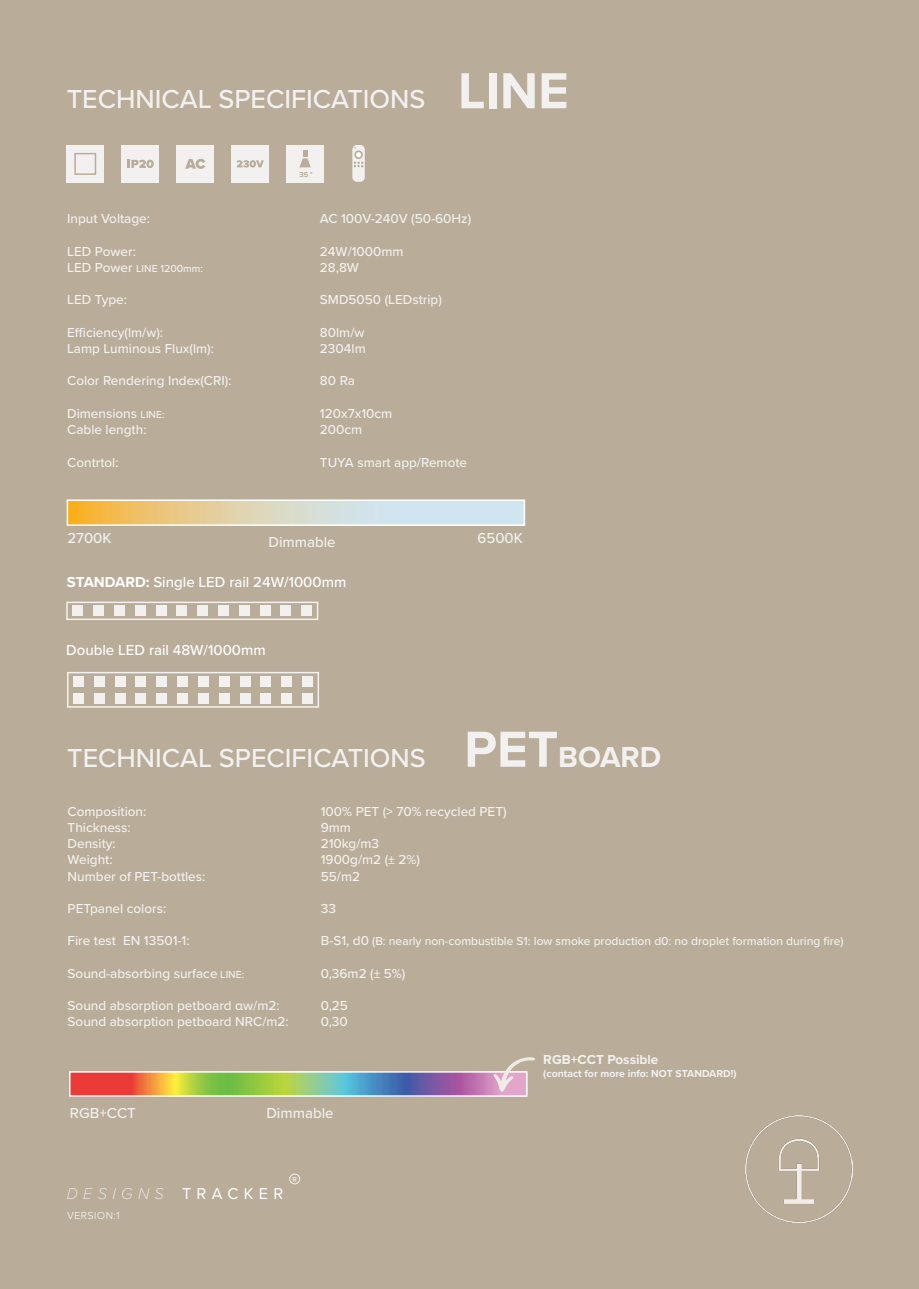
<style>
.page{position:relative;width:919px;height:1289px;background:#fff}
.page>*{position:absolute;margin:0;border:0;box-sizing:border-box;transform-origin:0 0}
.t1{font:500 27px "Proxima Nova";color:#f2f1ef}
.t2{font:italic 100 16.2px "Proxima Nova";letter-spacing:.33em;color:#fff}
.t3{font:500 15px "Proxima Nova";color:#fff}
.t4{font:500 15px "Proxima Nova";color:#f2f1ef}
.t5{font:500 13.5px "Proxima Nova";color:#f2f1ef}
.t6{font:700 13.5px "Proxima Nova";color:#f2f1ef}
.t7{font:500 12px "Proxima Nova";color:#f2f1ef}
.t8{font:700 10.5px "Proxima Nova";color:#f2f1ef}
.t9{font:500 10.5px "Proxima Nova";color:#f2f1ef}
.t10{font:300 10.5px "Proxima Nova";letter-spacing:.05em;color:#fff}
.t11{font:700 7.5px "Proxima Nova";color:#b9ac99}
.t12{font:7.35px "Proxima Nova";color:#fff}
.s1{font-weight:700;font-size:52.5px}
.s2{font-size:13.5px}
.s3{font-size:10.5px}
.s4{font-weight:700}
.s5{font-weight:700;font-size:30px}
.s6{font-weight:400;font-style:normal}
</style>
<div class="page">
<div style="left:0;top:0;width:918px;height:1288px;background:#b9ac99"></div>
<div style="left:289px;top:1173px;width:11px;height:11px;border:1px solid #f2f1ef;border-radius:50%"></div>
<img style="left:745px;top:1115px;width:107px;height:107px">
<img style="left:70px;top:502px;width:452px;height:21px">
<div style="left:67px;top:499px;width:458px;height:27px;border:2px solid #fff"></div>
<svg style="left:72px;top:1074px;width:452px;height:19px;background:#a09373"></svg>
<div style="left:69px;top:1071px;width:458px;height:25px;border:2px solid #fff"></div>
<svg style="left:493px;top:1057px;width:42px;height:34px"></svg>
<div style="left:66px;top:601px;width:252px;height:19px;border:2px solid #f2f1ef"></div>
<div style="left:73px;top:605px;width:10px;height:11px;background:#f2f1ef"></div>
<div style="left:93px;top:605px;width:11px;height:11px;background:#f2f1ef"></div>
<div style="left:114px;top:605px;width:11px;height:11px;background:#f2f1ef"></div>
<div style="left:135px;top:605px;width:10px;height:11px;background:#f2f1ef"></div>
<div style="left:156px;top:605px;width:10px;height:11px;background:#f2f1ef"></div>
<div style="left:177px;top:605px;width:10px;height:11px;background:#f2f1ef"></div>
<div style="left:197px;top:605px;width:11px;height:11px;background:#f2f1ef"></div>
<div style="left:218px;top:605px;width:11px;height:11px;background:#f2f1ef"></div>
<div style="left:239px;top:605px;width:10px;height:11px;background:#f2f1ef"></div>
<div style="left:260px;top:605px;width:10px;height:11px;background:#f2f1ef"></div>
<div style="left:281px;top:605px;width:10px;height:11px;background:#f2f1ef"></div>
<div style="left:301px;top:605px;width:11px;height:11px;background:#f2f1ef"></div>
<div style="left:67px;top:672px;width:252px;height:35px;border:2px solid #f2f1ef"></div>
<div style="left:73px;top:676px;width:11px;height:10px;background:#f2f1ef"></div>
<div style="left:94px;top:676px;width:10px;height:10px;background:#f2f1ef"></div>
<div style="left:115px;top:676px;width:10px;height:10px;background:#f2f1ef"></div>
<div style="left:136px;top:676px;width:10px;height:10px;background:#f2f1ef"></div>
<div style="left:156px;top:676px;width:11px;height:10px;background:#f2f1ef"></div>
<div style="left:177px;top:676px;width:11px;height:10px;background:#f2f1ef"></div>
<div style="left:198px;top:676px;width:11px;height:10px;background:#f2f1ef"></div>
<div style="left:219px;top:676px;width:10px;height:10px;background:#f2f1ef"></div>
<div style="left:240px;top:676px;width:10px;height:10px;background:#f2f1ef"></div>
<div style="left:261px;top:676px;width:10px;height:10px;background:#f2f1ef"></div>
<div style="left:281px;top:676px;width:11px;height:10px;background:#f2f1ef"></div>
<div style="left:302px;top:676px;width:11px;height:10px;background:#f2f1ef"></div>
<div style="left:73px;top:693px;width:11px;height:10px;background:#f2f1ef"></div>
<div style="left:94px;top:693px;width:10px;height:10px;background:#f2f1ef"></div>
<div style="left:115px;top:693px;width:10px;height:10px;background:#f2f1ef"></div>
<div style="left:136px;top:693px;width:10px;height:10px;background:#f2f1ef"></div>
<div style="left:156px;top:693px;width:11px;height:10px;background:#f2f1ef"></div>
<div style="left:177px;top:693px;width:11px;height:10px;background:#f2f1ef"></div>
<div style="left:198px;top:693px;width:11px;height:10px;background:#f2f1ef"></div>
<div style="left:219px;top:693px;width:10px;height:10px;background:#f2f1ef"></div>
<div style="left:240px;top:693px;width:10px;height:10px;background:#f2f1ef"></div>
<div style="left:261px;top:693px;width:10px;height:10px;background:#f2f1ef"></div>
<div style="left:281px;top:693px;width:11px;height:10px;background:#f2f1ef"></div>
<div style="left:302px;top:693px;width:11px;height:10px;background:#f2f1ef"></div>
<svg style="left:352px;top:145px;width:13px;height:37px"></svg>
<div style="left:122px;top:145px;width:37px;height:37px;background:#f2f1ef"></div>
<svg style="left:128px;top:160px;width:26px;height:8px"></svg>
<div style="left:176px;top:145px;width:38px;height:37px;background:#f2f1ef"></div>
<svg style="left:185px;top:159px;width:20px;height:10px"></svg>
<div style="left:231px;top:145px;width:38px;height:37px;background:#f2f1ef"></div>
<svg style="left:236px;top:160px;width:28px;height:7px"></svg>
<div style="left:286px;top:145px;width:38px;height:38px;background:#f2f1ef"></div>
<svg style="left:299px;top:150px;width:12px;height:17px"></svg>
<div style="left:67px;top:145px;width:37px;height:37px;background:#f2f1ef"></div>
<div style="left:74px;top:153px;width:22px;height:22px;border:2px solid #b9ac99"></div>
<p class="t1" style="left:67px;top:79px;width:503px">TECHNICAL SPECIFICATIONS <span class="s1">LINE</span></p>
<p class="t5" style="left:67px;top:209px;width:84px">Input Voltage:</p>
<p class="t5" style="left:67px;top:241px;width:70px">LED Power:</p>
<p class="t9" style="left:67px;top:261px;width:137px"><span class="s2">LED Power</span> LINE 1200mm:</p>
<p class="t5" style="left:67px;top:290px;width:61px">LED Type:</p>
<p class="t5" style="left:67px;top:322px;width:97px">Efficiency(lm/w):</p>
<p class="t5" style="left:67px;top:338px;width:148px">Lamp Luminous Flux(lm):</p>
<p class="t5" style="left:67px;top:371px;width:166px">Color Rendering Index(CRI):</p>
<p class="t5" style="left:67px;top:403px;width:99px">Dimensions <span class="s3">LINE:</span></p>
<p class="t5" style="left:67px;top:419px;width:81px">Cable length:</p>
<p class="t5" style="left:67px;top:452px;width:53px">Contrtol:</p>
<p class="t11" style="left:299px;top:169px;width:15px">35 °</p>
<p class="t5" style="left:320px;top:209px;width:153px">AC 100V-240V (50-60Hz)</p>
<p class="t5" style="left:320px;top:241px;width:85px">24W/1000mm</p>
<p class="t5" style="left:320px;top:257px;width:40px">28,8W</p>
<p class="t5" style="left:320px;top:290px;width:123px">SMD5050 (LEDstrip)</p>
<p class="t5" style="left:320px;top:322px;width:46px">80lm/w</p>
<p class="t5" style="left:320px;top:338px;width:47px">2304lm</p>
<p class="t5" style="left:320px;top:371px;width:36px">80 Ra</p>
<p class="t5" style="left:320px;top:403px;width:74px">120x7x10cm</p>
<p class="t5" style="left:320px;top:419px;width:44px">200cm</p>
<p class="t5" style="left:320px;top:452px;width:149px">TUYA smart app/Remote</p>
<p class="t4" style="left:67px;top:527px;width:46px">2700K</p>
<p class="t4" style="left:268px;top:530px;width:69px">Dimmable</p>
<p class="t4" style="left:477px;top:527px;width:47px">6500K</p>
<p class="t3" style="left:67px;top:570px;width:281px"><span class="s4">STANDARD:</span> Single LED rail 24W/1000mm</p>
<p class="t3" style="left:66px;top:638px;width:201px">Double LED rail 48W/1000mm</p>
<p class="t1" style="left:67px;top:737px;width:595px">TECHNICAL SPECIFICATIONS <span class="s1">PET</span><span class="s5">BOARD</span></p>
<p class="t5" style="left:68px;top:801px;width:80px">Composition:</p>
<p class="t5" style="left:68px;top:817px;width:65px">Thickness:</p>
<p class="t5" style="left:68px;top:833px;width:50px">Density:</p>
<p class="t5" style="left:68px;top:849px;width:46px">Weight:</p>
<p class="t5" style="left:68px;top:866px;width:139px">Number of PET-bottles:</p>
<p class="t5" style="left:68px;top:898px;width:100px">PETpanel colors:</p>
<p class="t5" style="left:68px;top:930px;width:123px">Fire test EN 13501-1:</p>
<p class="t5" style="left:68px;top:963px;width:178px">Sound-absorbing surface <span class="s3">LINE:</span></p>
<p class="t5" style="left:68px;top:995px;width:213px">Sound absorption petboard αw/m2:</p>
<p class="t5" style="left:68px;top:1011px;width:223px">Sound absorption petboard NRC/m2:</p>
<p class="t5" style="left:321px;top:801px;width:187px">100% PET (&gt; 70% recycled PET)</p>
<p class="t5" style="left:321px;top:817px;width:32px">9mm</p>
<p class="t5" style="left:321px;top:833px;width:60px">210kg/m3</p>
<p class="t5" style="left:321px;top:849px;width:101px">1900g/m2 (± 2%)</p>
<p class="t5" style="left:321px;top:866px;width:41px">55/m2</p>
<p class="t5" style="left:321px;top:898px;width:17px">33</p>
<p class="t7" style="left:321px;top:932px;width:524px"><span class="s2">B-S1, d0</span> (B: nearly non-combustible S1: low smoke production d0: no droplet formation during fire)</p>
<p class="t5" style="left:321px;top:963px;width:86px">0,36m2 (± 5%)</p>
<p class="t5" style="left:321px;top:995px;width:29px">0,25</p>
<p class="t5" style="left:321px;top:1011px;width:29px">0,30</p>
<p class="t6" style="left:543px;top:1049px;width:117px">RGB+CCT Possible</p>
<p class="t8" style="left:543px;top:1065px;width:195px">(contact for more info: NOT STANDARD!)</p>
<p class="t4" style="left:70px;top:1101px;width:68px">RGB+CCT</p>
<p class="t4" style="left:266px;top:1101px;width:69px">Dimmable</p>
<p class="t12" style="left:292px;top:1173px;width:6px">R</p>
<p class="t2" style="left:67px;top:1181px;width:218px">DESIGNS <span class="s6">TRACKER</span></p>
<p class="t10" style="left:67px;top:1207px;width:54px">VERSION:1</p>
</div>
